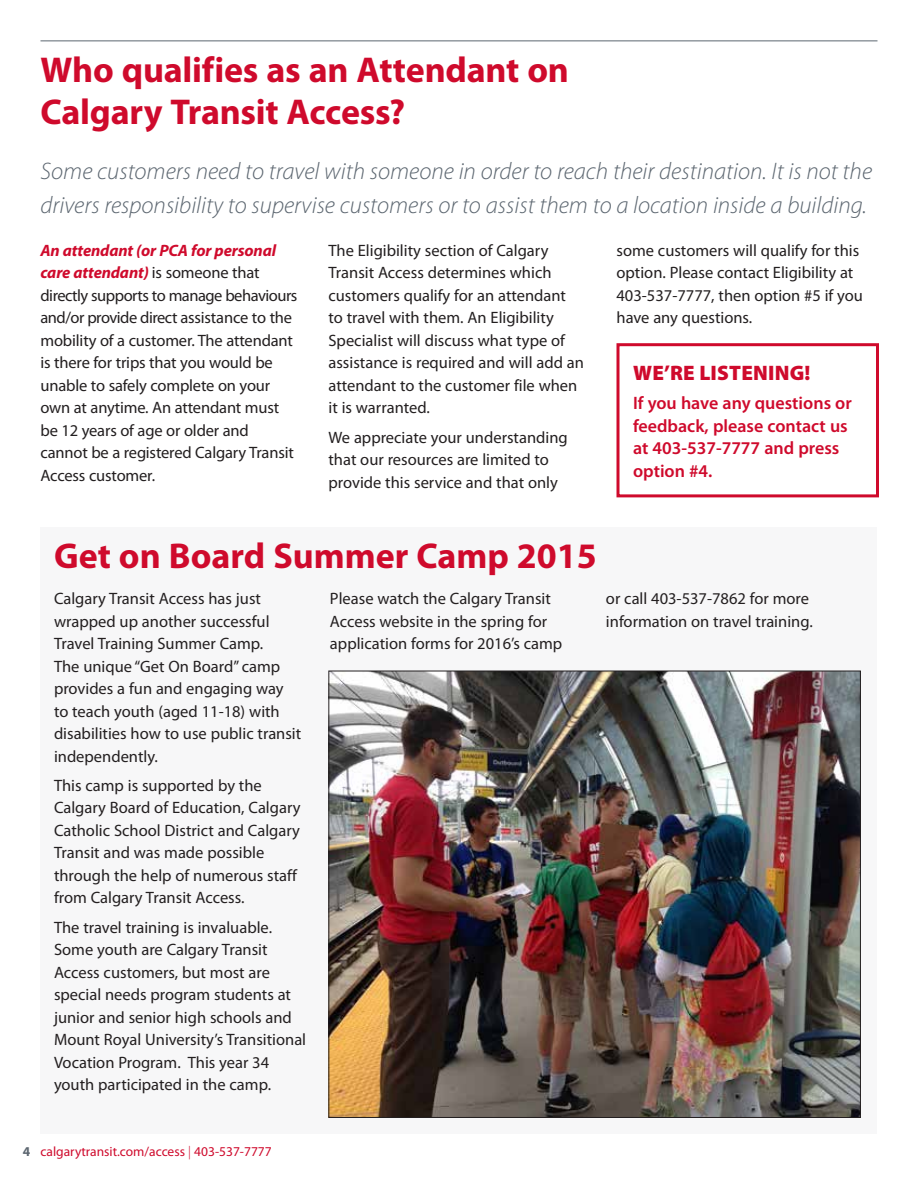
<style>
.page{position:relative;width:918px;height:1188px;background:#fff}
.page>*{position:absolute;margin:0;border:0;box-sizing:border-box;transform-origin:0 0}
.t1{font:700 36px/42px "Myriad Pro";letter-spacing:-.005em;color:#cf0a2c}
.t2{font:italic 300 24px/34.5px "Myriad Pro";color:#5c6670}
.t3{font:900 21px "Myriad Pro";letter-spacing:.01em;color:#cf0a2c}
.t4{font:600 18px/22.5px "Myriad Pro";color:#cf0a2c}
.t5{font:16.5px/22.5px "Myriad Pro";color:#231f20}
.t6{font:13.5px "Myriad Pro";color:#cf0a2c}
.s1{font-weight:700;font-style:italic;color:#cf0a2c}
.s2{font-weight:700;color:#5c6670}
.s3{font-weight:300}
</style>
<div class="page">
<div style="left:40px;top:558px;width:838px;height:576px;background:#f7f7f8"></div>
<hr style="left:40px;top:40px;width:838px;height:1px;background:#5c6670">
<div style="left:40px;top:528px;width:838px;height:581px;background:#f7f7f8"></div>
<img style="left:330px;top:673px;width:529px;height:443px">
<div style="left:616px;top:343px;width:263px;height:154px;border:3px solid #cf0a2c"></div>
<h1 class="t1" style="left:40px;top:47px;width:530px">Who qualifies as an Attendant on<br>Calgary Transit Access?</h1>
<h2 class="t2" style="left:40px;top:153px;width:833px">Some customers need to travel with someone in order to reach their destination. It is not the drivers responsibility to supervise customers or to assist them to a location inside a building.</h2>
<p class="t5" style="left:40px;top:239px;width:258px"><span class="s1">An attendant (or PCA for personal care attendant)</span> is someone that directly supports to manage behaviours and/or provide direct assistance to the mobility of a customer. The attendant is there for trips that you would be unable to safely complete on your own at anytime. An attendant must be 12 years of age or older and cannot be a registered Calgary Transit Access customer.</p>
<p class="t5" style="left:329px;top:239px;width:257px">The Eligibility section of Calgary Transit Access determines which customers qualify for an attendant to travel with them. An Eligibility Specialist will discuss what type of assistance is required and will add an attendant to the customer file when it is warranted.</p>
<p class="t5" style="left:617px;top:239px;width:248px">some customers will qualify for this option. Please contact Eligibility at<br>403-537-7777, then option #5 if you have any questions.</p>
<p class="t3" style="left:633px;top:359px;width:179px">WE’RE LISTENING!</p>
<p class="t4" style="left:633px;top:391px;width:220px">If you have any questions or feedback, please contact us at 403-537-7777 and press option #4.</p>
<p class="t5" style="left:329px;top:426px;width:241px">We appreciate your understanding that our resources are limited to provide this service and that only</p>
<h1 class="t1" style="left:54px;top:534px;width:544px">Get on Board Summer Camp 2015</h1>
<p class="t5" style="left:54px;top:587px;width:249px">Calgary Transit Access has just wrapped up another successful<br>Travel Training Summer Camp.<br>The unique “Get On Board” camp provides a fun and engaging way to teach youth (aged 11-18) with disabilities how to use public transit independently.</p>
<p class="t5" style="left:54px;top:774px;width:248px">This camp is supported by the<br>Calgary Board of Education, Calgary<br>Catholic School District and Calgary<br>Transit and was made possible through the help of numerous staff from Calgary Transit Access.</p>
<p class="t5" style="left:54px;top:916px;width:254px">The travel training is invaluable.<br>Some youth are Calgary Transit Access customers, but most are special needs program students at junior and senior high schools and Mount Royal University’s Transitional Vocation Program. This year 34 youth participated in the camp.</p>
<p class="t5" style="left:330px;top:587px;width:234px">Please watch the Calgary Transit<br>Access website in the spring for application forms for 2016’s camp</p>
<p class="t5" style="left:606px;top:587px;width:208px">or call 403-537-7862 for more information on travel training.</p>
<p class="t6" style="left:23px;top:1143px;width:251px"><span class="s2">4</span> calgarytransit.com/access <span class="s3">|</span> 403-537-7777</p>
</div>
